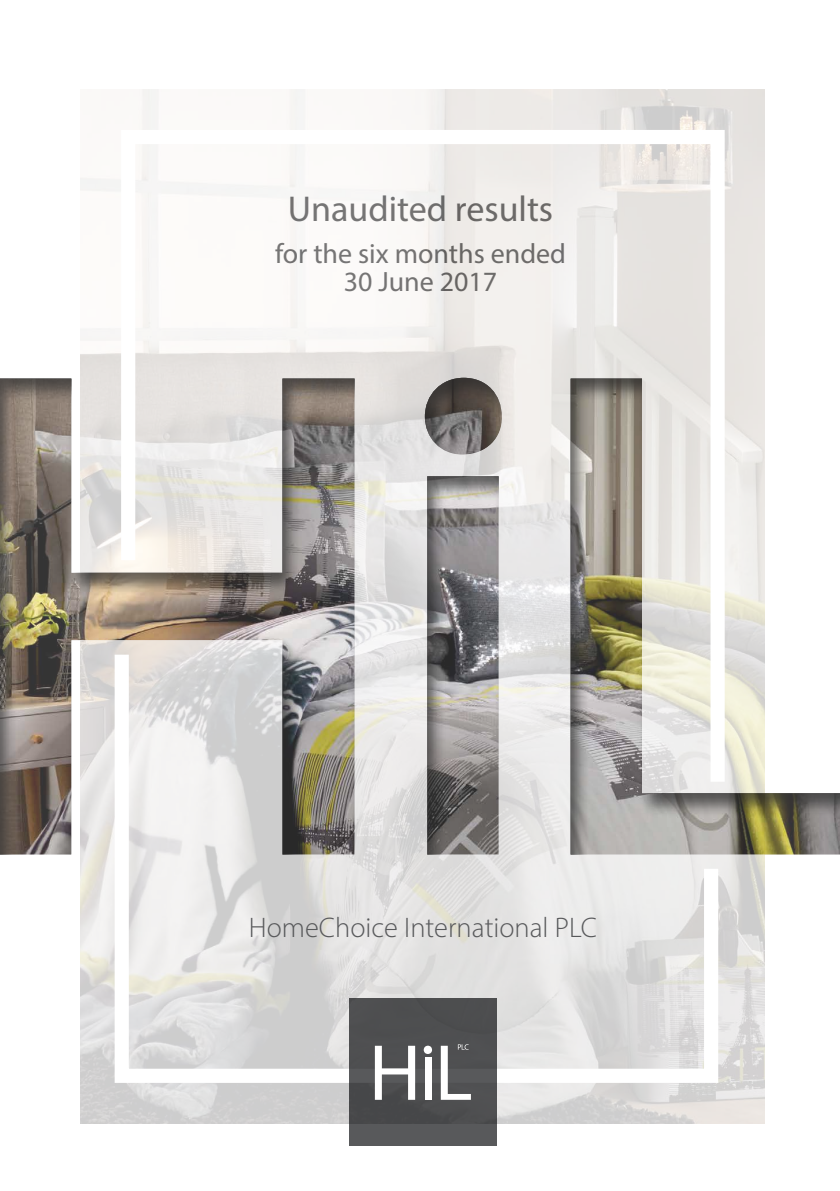
<style>
.page{position:relative;width:840px;height:1191px;background:#fff}
.page>*{position:absolute;margin:0;border:0;box-sizing:border-box;transform-origin:0 0}
.t1{font:36px "Myriad Pro";color:#58595b}
.t2{font:300 28.4px "Myriad Pro";color:#58595b}
.t3{font:28px/28px "Myriad Pro";color:#58595b;text-align:center}
</style>
<div class="page">
<img style="left:81px;top:90px;width:683px;height:1033px">
<svg style="left:107px;top:855px;width:618px;height:235px;background:#e3e2e2"></svg>
<svg style="left:114px;top:123px;width:617px;height:253px"></svg>
<div style="left:0;top:376px;width:839px;height:479px;background:#000;opacity:.75"></div>
<div style="left:349px;top:998px;width:147px;height:147px;background:#4e4f51"></div>
<svg style="left:374px;top:1045px;width:41px;height:54px"></svg>
<div style="left:424px;top:1056px;width:7px;height:43px;background:#fff"></div>
<div style="left:423px;top:1045px;width:9px;height:9px;background:#fff;border-radius:50%"></div>
<svg style="left:440px;top:1044px;width:30px;height:55px"></svg>
<p class="t1" style="left:288px;top:187px;width:267px">Unaudited results</p>
<p class="t3" style="left:275px;top:240px;width:292px">for the six months ended<br>30 June 2017</p>
<p class="t2" style="left:249px;top:910px;width:349px">HomeChoice International PLC</p>
</div>
